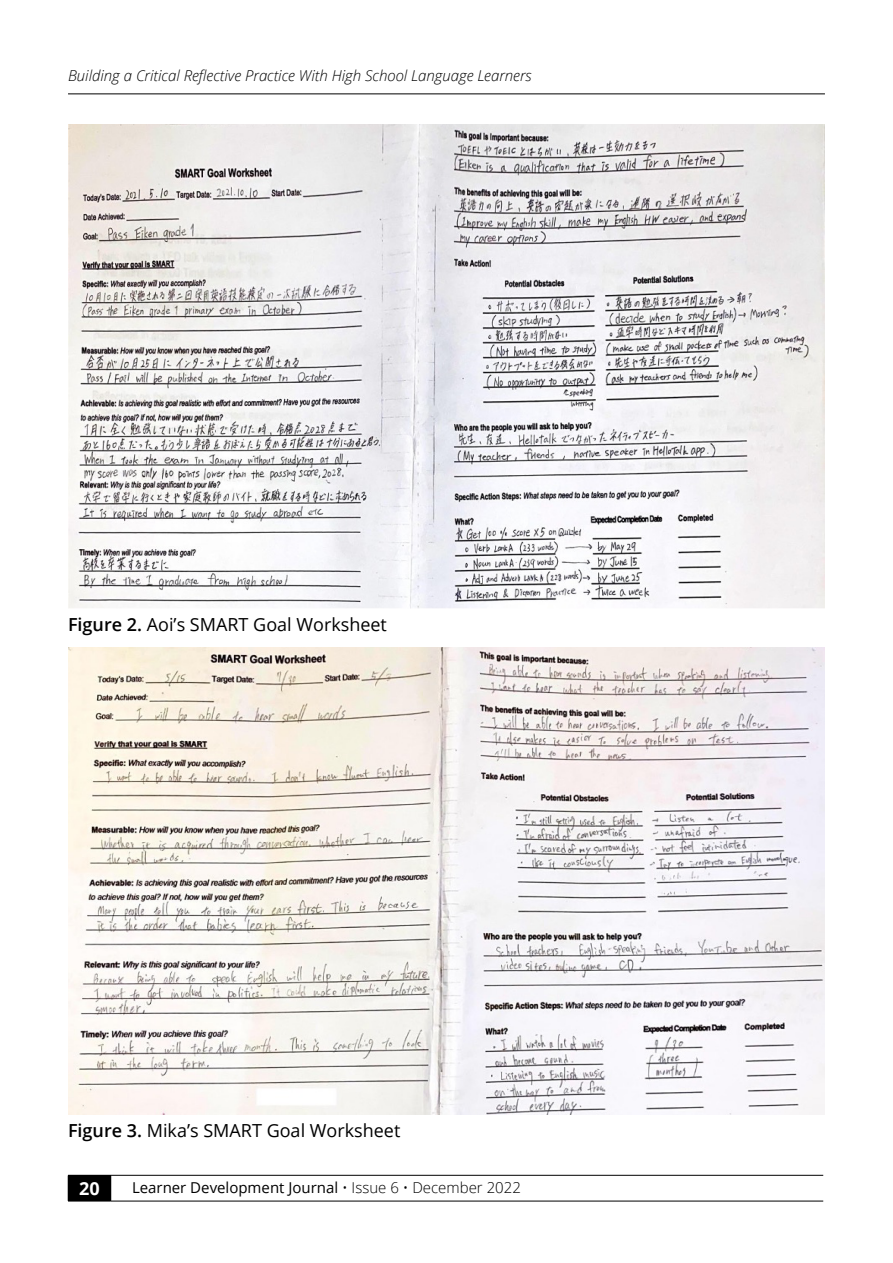
<style>
.page{position:relative;width:893px;height:1263px;background:#fff}
.page>*{position:absolute;margin:0;border:0;box-sizing:border-box;transform-origin:0 0}
.t1{font:18px "Open Sans";color:#000}
.t2{font:700 18px "Open Sans";color:#fff}
.t3{font:italic 300 15px "Open Sans";color:#000}
.t4{font:15px "Open Sans";color:#000}
.s1{font-weight:600}
.s2{font-weight:300}
</style>
<div class="page">
<hr style="left:68px;top:94px;width:757px;height:1px;background:#000">
<div style="left:68px;top:1175px;width:43px;height:26px;background:#000"></div>
<hr style="left:111px;top:1175px;width:712px;height:1px;background:#000">
<hr style="left:68px;top:1201px;width:43px;height:1px;background:#000">
<hr style="left:111px;top:1201px;width:712px;height:1px;background:#000">
<img style="left:68px;top:124px;width:757px;height:484px">
<img style="left:68px;top:648px;width:757px;height:466px">
<p class="t3" style="left:68px;top:65px;width:465px">Building a Critical Reflective Practice With High School Language Learners</p>
<p class="t1" style="left:68px;top:612px;width:320px"><span class="s1">Figure 2.</span> Aoi’s SMART Goal Worksheet</p>
<p class="t1" style="left:68px;top:1118px;width:334px"><span class="s1">Figure 3.</span> Mika’s SMART Goal Worksheet</p>
<p class="t2" style="left:79px;top:1176px;width:22px">20</p>
<p class="t4" style="left:132px;top:1177px;width:390px">Learner Development Journal <span class="s2">• Issue 6 • December 2022</span></p>
</div>
